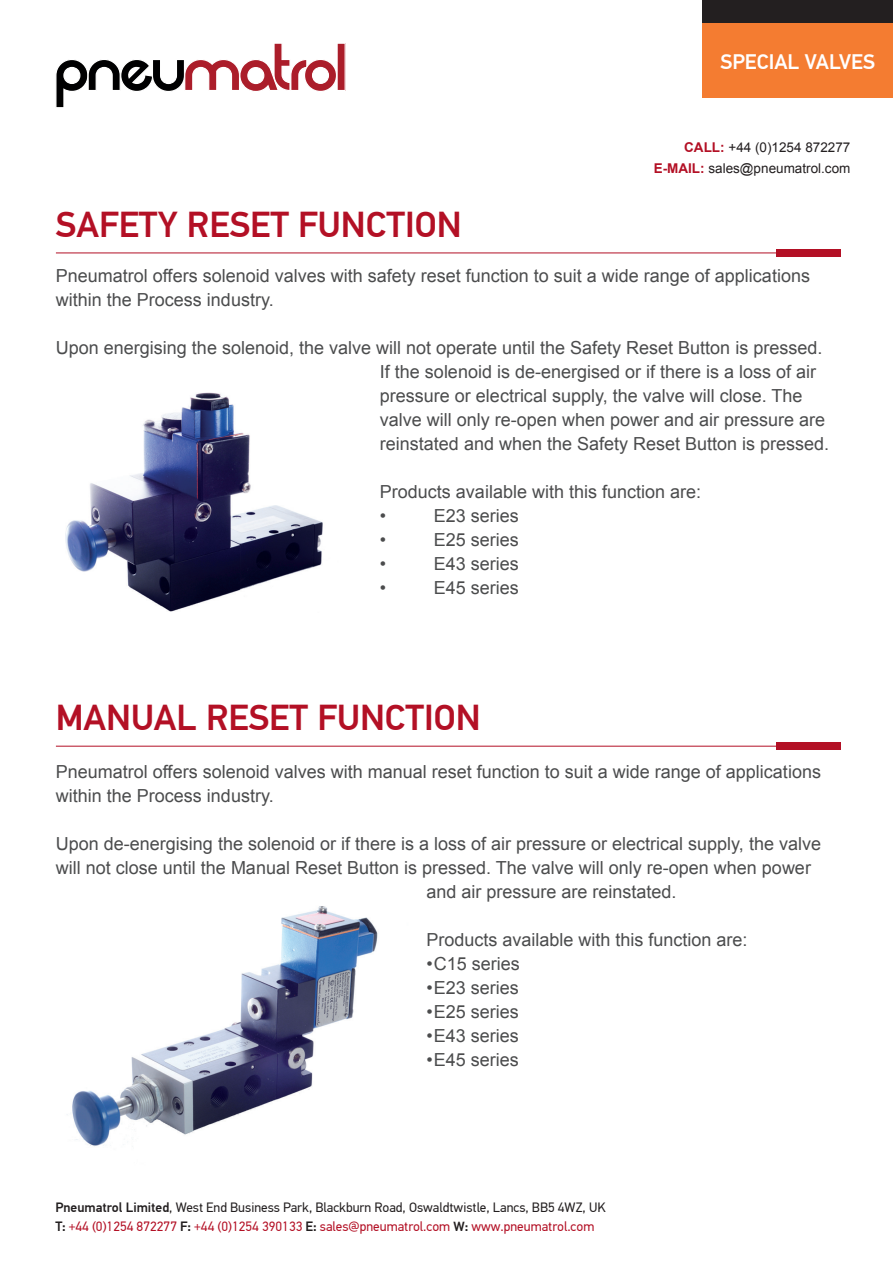
<style>
.page{position:relative;width:893px;height:1263px;background:#fff}
.page>*{position:absolute;margin:0;border:0;box-sizing:border-box;transform-origin:0 0}
.t1{font:500 36px "PF Din Text Pro";color:#b31025}
.t2{font:500 21px "PF Din Text Pro";color:#fff}
.t3{font:18px/24px "Arial";color:#4b4c4d}
.t4{font:500 18px "PF Din Text Pro";color:#fff}
.t5{font:13.5px/19.5px "PF Din Text Pro";color:#b31025}
.t6{font:13.5px/21px "Arial";color:#231f20;text-align:right}
.s1{font-weight:700;color:#b31025}
.s2{font-weight:500;color:#231f20}
.s3{color:#231f20}
</style>
<div class="page">
<svg style="left:56px;top:43px;width:290px;height:65px"></svg>
<div style="left:702px;top:0;width:191px;height:75px;background:#231f20"></div>
<div style="left:702px;top:23px;width:191px;height:75px;background:#f47c31"></div>
<div style="left:776px;top:249px;width:65px;height:8px;background:#b31025"></div>
<hr style="left:56px;top:253px;width:782px;height:1px;background:#b31025">
<img style="left:65px;top:392px;width:258px;height:220px">
<div style="left:776px;top:742px;width:65px;height:8px;background:#b31025"></div>
<hr style="left:56px;top:746px;width:782px;height:1px;background:#b31025">
<img style="left:67px;top:906px;width:311px;height:241px">
<p class="t4" style="left:731px;top:45px;width:148px">SOLENOID VALVES</p>
<p class="t2" style="left:720px;top:49px;width:156px">SPECIAL VALVES</p>
<p class="t6" style="left:654px;top:137px;width:198px"><span class="s1">CALL:</span> +44 (0)1254 872277<br><span class="s1">E-MAIL:</span> sales@pneumatrol.com</p>
<h1 class="t1" style="left:56px;top:203px;width:407px">SAFETY RESET FUNCTION</h1>
<p class="t3" style="left:56px;top:264px;width:756px">Pneumatrol offers solenoid valves with safety reset function to suit a wide range of applications within the Process industry.</p>
<p class="t3" style="left:380px;top:336px;width:451px;text-indent:-324px">Upon energising the solenoid, the valve will not operate until the Safety Reset Button is pressed.<br>If the solenoid is de-energised or if there is a loss of air pressure or electrical supply, the valve will close. The valve will only re-open when power and air pressure are reinstated and when the Safety Reset Button is pressed.</p>
<p class="t3" style="left:380px;top:480px;width:323px">Products available with this function are: •</p>
<p class="t3" style="left:434px;top:504px;width:87px">E23 series</p>
<p class="t3" style="left:380px;top:528px;width:8px">•</p>
<p class="t3" style="left:434px;top:528px;width:87px">E25 series</p>
<p class="t3" style="left:380px;top:552px;width:8px">•</p>
<p class="t3" style="left:434px;top:552px;width:87px">E43 series</p>
<p class="t3" style="left:380px;top:576px;width:8px">•</p>
<p class="t3" style="left:434px;top:576px;width:87px">E45 series</p>
<h1 class="t1" style="left:56px;top:696px;width:426px">MANUAL RESET FUNCTION</h1>
<p class="t3" style="left:56px;top:760px;width:767px">Pneumatrol offers solenoid valves with manual reset function to suit a wide range of applications within the Process industry.</p>
<p class="t3" style="left:56px;top:832px;width:767px">Upon de-energising the solenoid or if there is a loss of air pressure or electrical supply, the valve</p>
<p class="t3" style="left:56px;top:856px;width:757px">will not close until the Manual Reset Button is pressed. The valve will only re-open when power</p>
<p class="t3" style="left:426px;top:880px;width:252px">and air pressure are reinstated.</p>
<p class="t3" style="left:426px;top:928px;width:323px">Products available with this function are:</p>
<p class="t3" style="left:426px;top:952px;width:95px">•C15 series</p>
<p class="t3" style="left:426px;top:976px;width:94px">•E23 series</p>
<p class="t3" style="left:426px;top:1000px;width:94px">•E25 series</p>
<p class="t3" style="left:426px;top:1024px;width:94px">•E43 series</p>
<p class="t3" style="left:426px;top:1048px;width:94px">•E45 series</p>
<p class="t5" style="left:55px;top:1197px;width:552px"><span class="s2">Pneumatrol Limited</span><span class="s3">, West End Business Park, Blackburn Road, Oswaldtwistle, Lancs, BB5 4WZ, UK<br></span><span class="s2">T:</span> +44 (0)1254 872277 <span class="s2">F:</span> +44 (0)1254 390133 <span class="s2">E:</span> sales@pneumatrol.com <span class="s2">W:</span> www.pneumatrol.com</p>
</div>
